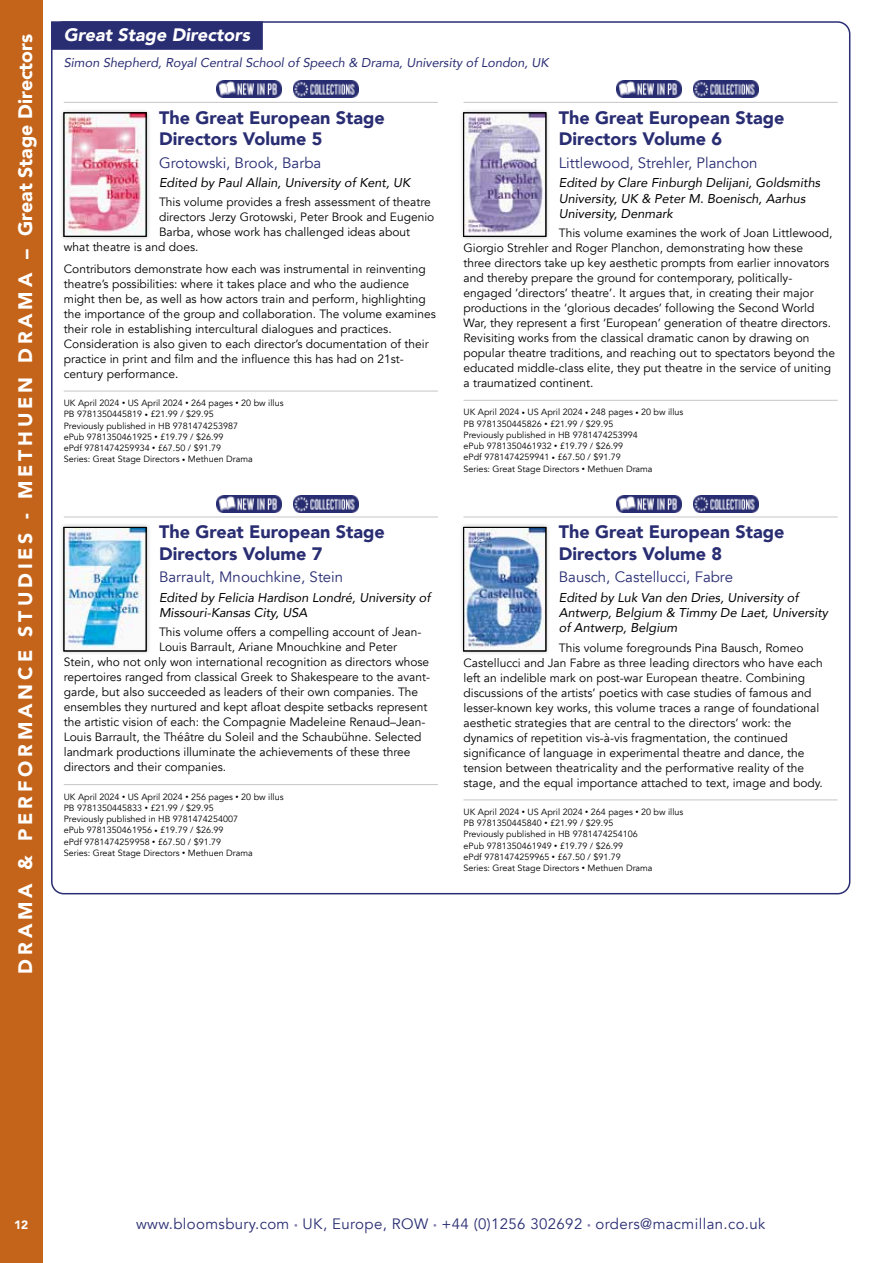
<style>
.page{position:relative;width:893px;height:1263px;background:#fff}
.page>*{position:absolute;margin:0;border:0;box-sizing:border-box;transform-origin:0 0}
.t1{font:900 19.5px "Avenir";letter-spacing:.2em;color:#fff}
.t2{font:900 18px/21.6px "Avenir";color:#292d72}
.t3{font:italic 900 18px "Avenir";color:#fff}
.t4{font:15px "Avenir";color:#292d72}
.t5{font:15px "Avenir";letter-spacing:.025em;color:#292d72}
.t6{font:italic 12.75px/15.3px "Avenir";color:#000}
.t7{font:italic 12.75px "Avenir";color:#292d72}
.t8{font:12px/15px "Avenir";color:#000}
.t9{font:900 12px "Avenir";color:#fff}
.t10{font:9px/11.2px "Avenir";color:#000}
.s1{font-size:6.3px}
.s2{font-size:7.5px;color:#8b84b2}
</style>
<div class="page">
<div style="left:0;top:0;width:43px;height:1263px;background:#c4641b"></div>
<hr style="left:64px;top:102px;width:374px;height:1px;background:#c6c6c6">
<hr style="left:64px;top:391px;width:374px;height:1px;background:#c6c6c6">
<img style="left:217px;top:81px;width:65px;height:17px">
<img style="left:293px;top:81px;width:65px;height:17px">
<div style="left:59px;top:108px;width:92px;height:133px;background:#000;opacity:.25"></div>
<hr style="left:463px;top:102px;width:375px;height:1px;background:#c6c6c6">
<hr style="left:463px;top:400px;width:375px;height:1px;background:#c6c6c6">
<img style="left:617px;top:81px;width:65px;height:17px">
<img style="left:693px;top:81px;width:65px;height:17px">
<div style="left:459px;top:108px;width:92px;height:133px;background:#000;opacity:.25"></div>
<div style="left:463px;top:113px;width:83px;height:123px;border:1px solid #000"></div>
<hr style="left:64px;top:517px;width:374px;height:1px;background:#c6c6c6">
<hr style="left:64px;top:784px;width:374px;height:1px;background:#c6c6c6">
<img style="left:217px;top:495px;width:65px;height:17px">
<img style="left:293px;top:495px;width:65px;height:17px">
<div style="left:59px;top:523px;width:92px;height:132px;background:#000;opacity:.25"></div>
<div style="left:64px;top:527px;width:82px;height:124px;border:1px solid #000"></div>
<hr style="left:463px;top:517px;width:375px;height:1px;background:#c6c6c6">
<hr style="left:463px;top:800px;width:375px;height:1px;background:#c6c6c6">
<img style="left:617px;top:495px;width:65px;height:17px">
<img style="left:693px;top:495px;width:65px;height:17px">
<div style="left:459px;top:523px;width:92px;height:132px;background:#000;opacity:.25"></div>
<div style="left:463px;top:527px;width:83px;height:124px;border:1px solid #000"></div>
<div style="left:51px;top:21px;width:212px;height:29px;background:#292d72"></div>
<h1 class="t1" style="left:9px;top:973px;width:941px;rotate:-90deg">DRAMA &amp; PERFORMANCE STUDIES - METHUEN DRAMA – Great Stage Directors</h1>
<h2 class="t3" style="left:64px;top:20px;width:188px">Great Stage Directors</h2>
<p class="t7" style="left:64px;top:55px;width:486px">Simon Shepherd, Royal Central School of Speech &amp; Drama, University of London, UK</p>
<h2 class="t2" style="left:159px;top:106px;width:227px">The Great European Stage<br>Directors Volume 5</h2>
<p class="t4" style="left:159px;top:154px;width:164px">Grotowski, Brook, Barba</p>
<p class="t6" style="left:159px;top:175px;width:253px">Edited by Paul Allain, University of Kent, UK</p>
<p class="t8" style="left:159px;top:195px;width:273px">This volume provides a fresh assessment of theatre</p>
<p class="t8" style="left:159px;top:210px;width:277px">directors Jerzy Grotowski, Peter Brook and Eugenio</p>
<p class="t8" style="left:159px;top:225px;width:253px">Barba, whose work has challenged ideas about</p>
<p class="t8" style="left:64px;top:240px;width:134px">what theatre is and does.</p>
<p class="t8" style="left:64px;top:261px;width:374px">Contributors demonstrate how each was instrumental in reinventing theatre’s possibilities: where it takes place and who the audience might then be, as well as how actors train and perform, highlighting the importance of the group and collaboration. The volume examines their role in establishing intercultural dialogues and practices.<br>Consideration is also given to each director’s documentation of their practice in print and film and the influence this has had on 21st&shy;century performance.</p>
<p class="t10" style="left:64px;top:398px;width:221px">UK April 2024 <span class="s1">•</span> US April 2024 <span class="s1">•</span> 264 pages <span class="s1">•</span> 20 bw illus PB 9781350445819 <span class="s1">•</span> £21.99 / $29.95<br>Previously published in HB 9781474253987<br>ePub 9781350461925 <span class="s1">•</span> £19.79 / $26.99<br>ePdf 9781474259934 <span class="s1">•</span> £67.50 / $91. 79<br>Series: Great Stage Directors <span class="s1">•</span> Methuen Drama</p>
<h2 class="t2" style="left:559px;top:106px;width:227px">The Great European Stage<br>Directors Volume 6</h2>
<p class="t4" style="left:559px;top:154px;width:200px">Littlewood, Strehler, Planchon</p>
<p class="t6" style="left:559px;top:175px;width:263px">Edited by Clare Finburgh Delijani, Goldsmiths<br>University, UK &amp; Peter M. Boenisch, Aarhus<br>University, Denmark</p>
<p class="t8" style="left:463px;top:226px;width:373px;text-indent:95px">This volume examines the work of Joan Littlewood, Giorgio Strehler and Roger Planchon, demonstrating how these<br>three directors take up key aesthetic prompts from earlier innovators and thereby prepare the ground for contemporary, politically&shy;engaged ‘directors’ theatre’. It argues that, in creating their major productions in the ‘glorious decades’ following the Second World War, they represent a first ‘European’ generation of theatre directors.<br>Revisiting works from the classical dramatic canon by drawing on popular theatre traditions, and reaching out to spectators beyond the educated middle-class elite, they put theatre in the service of uniting a traumatized continent.</p>
<p class="t10" style="left:463px;top:407px;width:221px">UK April 2024 <span class="s1">•</span> US April 2024 <span class="s1">•</span> 248 pages <span class="s1">•</span> 20 bw illus PB 9781350445826 <span class="s1">•</span> £21.99 / $29.95<br>Previously published in HB 9781474253994<br>ePub 9781350461932 <span class="s1">•</span> £19.79 / $26.99<br>ePdf 9781474259941 <span class="s1">•</span> £67.50 / $91.79<br>Series: Great Stage Directors <span class="s1">•</span> Methuen Drama</p>
<h2 class="t2" style="left:159px;top:521px;width:227px">The Great European Stage<br>Directors Volume 7</h2>
<p class="t4" style="left:159px;top:568px;width:186px">Barrault, Mnouchkine, Stein</p>
<p class="t6" style="left:159px;top:590px;width:273px">Edited by Felicia Hardison Londré, University of<br>Missouri-Kansas City, USA</p>
<p class="t8" style="left:159px;top:625px;width:264px">This volume offers a compelling account of Jean-</p>
<p class="t8" style="left:159px;top:640px;width:240px">Louis Barrault, Ariane Mnouchkine and Peter</p>
<p class="t8" style="left:64px;top:655px;width:367px">Stein, who not only won international recognition as directors whose</p>
<p class="t8" style="left:64px;top:670px;width:368px">repertoires ranged from classical Greek to Shakespeare to the avant-</p>
<p class="t8" style="left:64px;top:685px;width:356px">garde, but also succeeded as leaders of their own companies. The</p>
<p class="t8" style="left:64px;top:700px;width:365px">ensembles they nurtured and kept afloat despite setbacks represent</p>
<p class="t8" style="left:64px;top:715px;width:363px">the artistic vision of each: the Compagnie Madeleine Renaud–Jean-</p>
<p class="t8" style="left:64px;top:730px;width:359px">Louis Barrault, the Théâtre du Soleil and the Schaubühne. Selected</p>
<p class="t8" style="left:64px;top:745px;width:348px">landmark productions illuminate the achievements of these three</p>
<p class="t8" style="left:64px;top:760px;width:162px">directors and their companies.</p>
<p class="t10" style="left:64px;top:791px;width:221px">UK April 2024 <span class="s1">•</span> US April 2024 <span class="s1">•</span> 256 pages <span class="s1">•</span> 20 bw illus PB 9781350445833 <span class="s1">•</span> £21.99 / $29.95<br>Previously published in HB 9781474254007<br>ePub 9781350461956 <span class="s1">•</span> £19.79 / $26.99<br>ePdf 9781474259958 <span class="s1">•</span> £67.50 / $91.79<br>Series: Great Stage Directors <span class="s1">•</span> Methuen Drama</p>
<h2 class="t2" style="left:559px;top:521px;width:227px">The Great European Stage<br>Directors Volume 8</h2>
<p class="t4" style="left:559px;top:568px;width:176px">Bausch, Castellucci, Fabre</p>
<p class="t6" style="left:559px;top:590px;width:271px">Edited by Luk Van den Dries, University of<br>Antwerp, Belgium &amp; Timmy De Laet, University of Antwerp, Belgium</p>
<p class="t8" style="left:463px;top:640px;width:361px;text-indent:95px">This volume foregrounds Pina Bausch, Romeo Castellucci and Jan Fabre as three leading directors who have each left an indelible mark on post-war European theatre. Combining discussions of the artists’ poetics with case studies of famous and lesser-known key works, this volume traces a range of foundational aesthetic strategies that are central to the directors’ work: the dynamics of repetition vis-à-vis fragmentation, the continued significance of language in experimental theatre and dance, the tension between theatricality and the performative reality of the stage, and the equal importance attached to text, image and body.</p>
<p class="t10" style="left:463px;top:806px;width:221px">UK April 2024 <span class="s1">•</span> US April 2024 <span class="s1">•</span> 264 pages <span class="s1">•</span> 20 bw illus PB 9781350445840 <span class="s1">•</span> £21.99 / $29.95<br>Previously published in HB 9781474254106<br>ePub 9781350461949 <span class="s1">•</span> £19.79 / $26.99<br>ePdf 9781474259965 <span class="s1">•</span> £67.50 / $91. 79<br>Series: Great Stage Directors <span class="s1">•</span> Methuen Drama</p>
<p class="t9" style="left:14px;top:1214px;width:16px">12</p>
<p class="t5" style="left:136px;top:1215px;width:631px">www.bloomsbury.com <span class="s2">•</span> UK, Europe, ROW <span class="s2">•</span> +44 (0)1256 302692 <span class="s2">•</span> orders@macmillan.co.uk</p>
</div>
